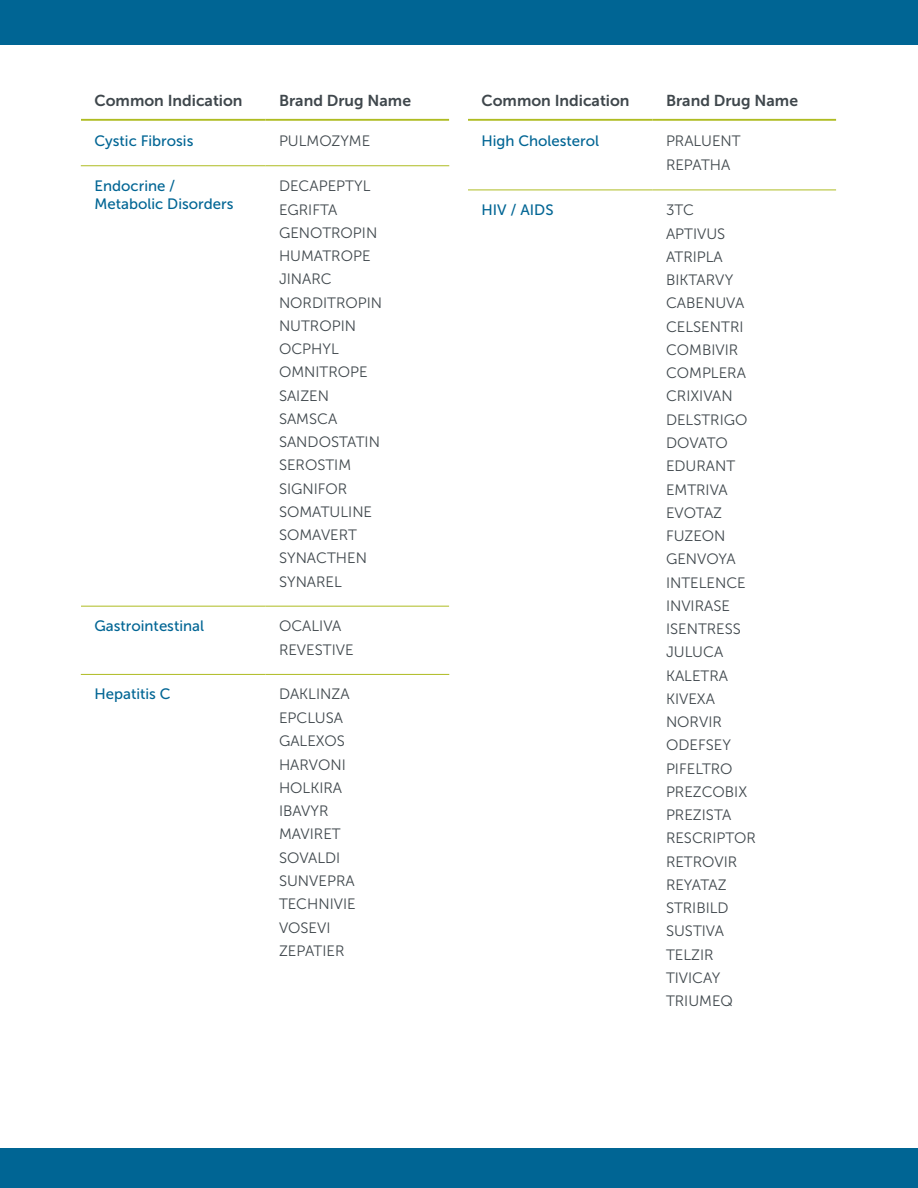
<style>
.page{position:relative;width:918px;height:1188px;background:#fff}
.page>*{position:absolute;margin:0;border:0;box-sizing:border-box;transform-origin:0 0}
.EL_Heading-1_10pt_table{font:15.75px "Museo Sans 700";color:#3f474c}
.EL_Body_Text_-_10_pt{font:15px "Museo Sans 300";color:#3f474c}
.EL_Heading_2_-_10_pt_blue{font:15px/18px "Museo Sans 500";color:#006594}
.EL_Body_Text_-_10_pt-2{font:15px "Museo Sans 300";letter-spacing:-.025em;color:#3f474c}
</style>
<div class="page">
<div style="left:0;top:1148px;width:918px;height:40px;background:#006594"></div>
<hr style="left:81px;top:606px;width:185px;height:1px;background:#afbc22">
<hr style="left:266px;top:606px;width:183px;height:1px;background:#afbc22">
<hr style="left:81px;top:165px;width:185px;height:1px;background:#afbc22">
<hr style="left:266px;top:165px;width:183px;height:1px;background:#afbc22">
<hr style="left:81px;top:674px;width:185px;height:1px;background:#afbc22">
<hr style="left:266px;top:674px;width:183px;height:1px;background:#afbc22">
<hr style="left:81px;top:119px;width:185px;height:2px;background:#afbc22">
<hr style="left:266px;top:119px;width:183px;height:2px;background:#afbc22">
<hr style="left:468px;top:190px;width:184px;height:1px;background:#afbc22">
<hr style="left:652px;top:190px;width:184px;height:1px;background:#afbc22">
<hr style="left:468px;top:119px;width:184px;height:2px;background:#afbc22">
<hr style="left:652px;top:119px;width:184px;height:2px;background:#afbc22">
<div style="left:0;top:0;width:918px;height:44px;background:#006594"></div>
<p class="EL_Heading-1_10pt_table" style="left:95px;top:92px;width:150px">Common Indication</p>
<p class="EL_Heading-1_10pt_table" style="left:279px;top:92px;width:134px">Brand Drug Name</p>
<h2 class="EL_Heading_2_-_10_pt_blue" style="left:94px;top:131px;width:100px">Cystic Fibrosis</h2>
<p class="EL_Body_Text_-_10_pt" style="left:279px;top:132px;width:93px">PULMOZYME</p>
<h2 class="EL_Heading_2_-_10_pt_blue" style="left:94px;top:176px;width:140px">Endocrine /<br>Metabolic Disorders</h2>
<p class="EL_Body_Text_-_10_pt" style="left:279px;top:177px;width:93px">DECAPEPTYL</p>
<p class="EL_Body_Text_-_10_pt" style="left:279px;top:201px;width:60px">EGRIFTA</p>
<p class="EL_Body_Text_-_10_pt" style="left:279px;top:225px;width:100px">GENOTROPIN</p>
<p class="EL_Body_Text_-_10_pt" style="left:279px;top:248px;width:93px">HUMATROPE</p>
<p class="EL_Body_Text_-_10_pt" style="left:279px;top:271px;width:54px">JINARC</p>
<p class="EL_Body_Text_-_10_pt" style="left:279px;top:294px;width:105px">NORDITROPIN</p>
<p class="EL_Body_Text_-_10_pt" style="left:279px;top:318px;width:79px">NUTROPIN</p>
<p class="EL_Body_Text_-_10_pt" style="left:279px;top:341px;width:61px">OCPHYL</p>
<p class="EL_Body_Text_-_10_pt" style="left:279px;top:364px;width:90px">OMNITROPE</p>
<p class="EL_Body_Text_-_10_pt" style="left:279px;top:387px;width:52px">SAIZEN</p>
<p class="EL_Body_Text_-_10_pt" style="left:279px;top:411px;width:60px">SAMSCA</p>
<p class="EL_Body_Text_-_10_pt" style="left:279px;top:434px;width:103px">SANDOSTATIN</p>
<p class="EL_Body_Text_-_10_pt" style="left:279px;top:457px;width:74px">SEROSTIM</p>
<p class="EL_Body_Text_-_10_pt" style="left:279px;top:480px;width:70px">SIGNIFOR</p>
<p class="EL_Body_Text_-_10_pt" style="left:279px;top:504px;width:95px">SOMATULINE</p>
<p class="EL_Body_Text_-_10_pt" style="left:279px;top:527px;width:80px">SOMAVERT</p>
<p class="EL_Body_Text_-_10_pt" style="left:279px;top:550px;width:89px">SYNACTHEN</p>
<p class="EL_Body_Text_-_10_pt" style="left:279px;top:573px;width:64px">SYNAREL</p>
<h2 class="EL_Heading_2_-_10_pt_blue" style="left:94px;top:617px;width:111px">Gastrointestinal</h2>
<p class="EL_Body_Text_-_10_pt" style="left:279px;top:618px;width:64px">OCALIVA</p>
<p class="EL_Body_Text_-_10_pt" style="left:279px;top:642px;width:76px">REVESTIVE</p>
<h2 class="EL_Heading_2_-_10_pt_blue" style="left:94px;top:685px;width:78px">Hepatitis C</h2>
<p class="EL_Body_Text_-_10_pt" style="left:279px;top:686px;width:72px">DAKLINZA</p>
<p class="EL_Body_Text_-_10_pt" style="left:279px;top:710px;width:66px">EPCLUSA</p>
<p class="EL_Body_Text_-_10_pt" style="left:279px;top:733px;width:68px">GALEXOS</p>
<p class="EL_Body_Text_-_10_pt" style="left:279px;top:756px;width:68px">HARVONI</p>
<p class="EL_Body_Text_-_10_pt" style="left:279px;top:780px;width:65px">HOLKIRA</p>
<p class="EL_Body_Text_-_10_pt" style="left:279px;top:803px;width:51px">IBAVYR</p>
<p class="EL_Body_Text_-_10_pt" style="left:279px;top:826px;width:63px">MAVIRET</p>
<p class="EL_Body_Text_-_10_pt" style="left:279px;top:849px;width:63px">SOVALDI</p>
<p class="EL_Body_Text_-_10_pt" style="left:279px;top:873px;width:77px">SUNVEPRA</p>
<p class="EL_Body_Text_-_10_pt" style="left:279px;top:896px;width:78px">TECHNIVIE</p>
<p class="EL_Body_Text_-_10_pt" style="left:279px;top:919px;width:53px">VOSEVI</p>
<p class="EL_Body_Text_-_10_pt" style="left:279px;top:943px;width:67px">ZEPATIER</p>
<p class="EL_Heading-1_10pt_table" style="left:482px;top:92px;width:150px">Common Indication</p>
<p class="EL_Heading-1_10pt_table" style="left:666px;top:92px;width:134px">Brand Drug Name</p>
<h2 class="EL_Heading_2_-_10_pt_blue" style="left:482px;top:131px;width:119px">High Cholesterol</h2>
<p class="EL_Body_Text_-_10_pt" style="left:666px;top:132px;width:76px">PRALUENT</p>
<p class="EL_Body_Text_-_10_pt" style="left:666px;top:157px;width:66px">REPATHA</p>
<h2 class="EL_Heading_2_-_10_pt_blue" style="left:482px;top:201px;width:74px">HIV / AIDS</h2>
<p class="EL_Body_Text_-_10_pt" style="left:666px;top:201px;width:29px">3TC</p>
<p class="EL_Body_Text_-_10_pt" style="left:666px;top:225px;width:61px">APTIVUS</p>
<p class="EL_Body_Text_-_10_pt" style="left:666px;top:249px;width:58px">ATRIPLA</p>
<p class="EL_Body_Text_-_10_pt" style="left:666px;top:272px;width:69px">BIKTARVY</p>
<p class="EL_Body_Text_-_10_pt" style="left:666px;top:295px;width:80px">CABENUVA</p>
<p class="EL_Body_Text_-_10_pt" style="left:666px;top:318px;width:79px">CELSENTRI</p>
<p class="EL_Body_Text_-_10_pt" style="left:666px;top:342px;width:74px">COMBIVIR</p>
<p class="EL_Body_Text_-_10_pt" style="left:666px;top:365px;width:81px">COMPLERA</p>
<p class="EL_Body_Text_-_10_pt" style="left:666px;top:388px;width:68px">CRIXIVAN</p>
<p class="EL_Body_Text_-_10_pt" style="left:666px;top:412px;width:83px">DELSTRIGO</p>
<p class="EL_Body_Text_-_10_pt" style="left:666px;top:435px;width:63px">DOVATO</p>
<p class="EL_Body_Text_-_10_pt" style="left:666px;top:458px;width:71px">EDURANT</p>
<p class="EL_Body_Text_-_10_pt" style="left:666px;top:481px;width:63px">EMTRIVA</p>
<p class="EL_Body_Text_-_10_pt" style="left:666px;top:505px;width:58px">EVOTAZ</p>
<p class="EL_Body_Text_-_10_pt" style="left:666px;top:528px;width:61px">FUZEON</p>
<p class="EL_Body_Text_-_10_pt" style="left:666px;top:551px;width:71px">GENVOYA</p>
<p class="EL_Body_Text_-_10_pt" style="left:666px;top:574px;width:81px">INTELENCE</p>
<p class="EL_Body_Text_-_10_pt" style="left:666px;top:598px;width:66px">INVIRASE</p>
<p class="EL_Body_Text_-_10_pt" style="left:666px;top:621px;width:76px">ISENTRESS</p>
<p class="EL_Body_Text_-_10_pt" style="left:666px;top:644px;width:59px">JULUCA</p>
<p class="EL_Body_Text_-_10_pt" style="left:666px;top:667px;width:64px">KALETRA</p>
<p class="EL_Body_Text_-_10_pt" style="left:666px;top:691px;width:51px">KIVEXA</p>
<p class="EL_Body_Text_-_10_pt" style="left:666px;top:714px;width:57px">NORVIR</p>
<p class="EL_Body_Text_-_10_pt" style="left:666px;top:737px;width:66px">ODEFSEY</p>
<p class="EL_Body_Text_-_10_pt" style="left:666px;top:760px;width:68px">PIFELTRO</p>
<p class="EL_Body_Text_-_10_pt" style="left:666px;top:784px;width:83px">PREZCOBIX</p>
<p class="EL_Body_Text_-_10_pt" style="left:666px;top:807px;width:67px">PREZISTA</p>
<p class="EL_Body_Text_-_10_pt" style="left:666px;top:830px;width:91px">RESCRIPTOR</p>
<p class="EL_Body_Text_-_10_pt" style="left:666px;top:853px;width:73px">RETROVIR</p>
<p class="EL_Body_Text_-_10_pt-2" style="left:666px;top:877px;width:62px">REYATAZ</p>
<p class="EL_Body_Text_-_10_pt" style="left:666px;top:900px;width:64px">STRIBILD</p>
<p class="EL_Body_Text_-_10_pt" style="left:666px;top:923px;width:59px">SUSTIVA</p>
<p class="EL_Body_Text_-_10_pt" style="left:666px;top:946px;width:49px">TELZIR</p>
<p class="EL_Body_Text_-_10_pt" style="left:666px;top:970px;width:56px">TIVICAY</p>
<p class="EL_Body_Text_-_10_pt" style="left:666px;top:993px;width:69px">TRIUMEQ</p>
</div>
